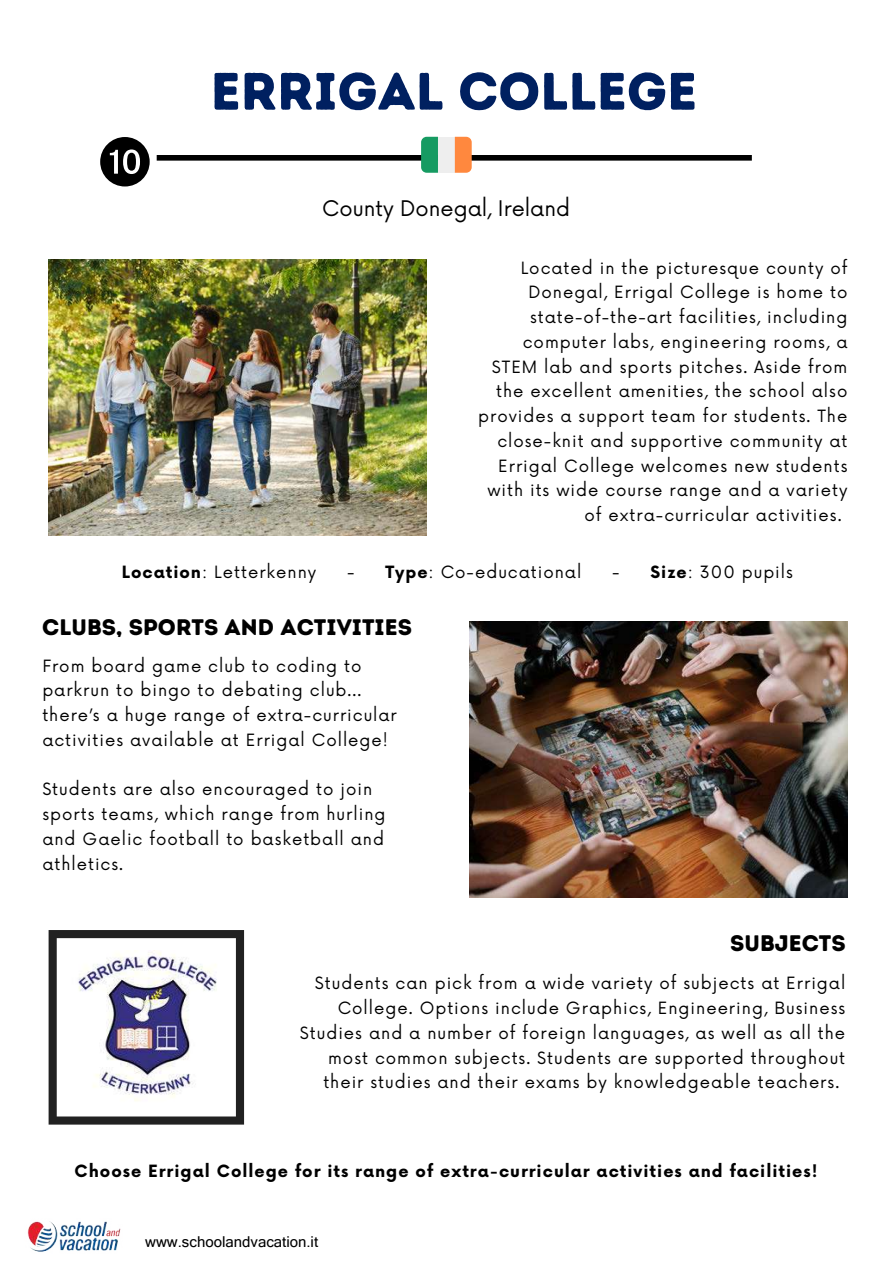
<style>
.page{position:relative;width:893px;height:1264px;background:#fff}
.page>*{position:absolute;margin:0;border:0;box-sizing:border-box;transform-origin:0 0}
.t1{font:52.5px "Intro Rust Base";color:#002060}
.t2{font:22.5px "Intro Rust Base";color:#000}
.t3{font:21px "Now";color:#000}
.t4{font:16.5px/24.8px "Now";letter-spacing:.06em;color:#000}
.t5{font:700 16.5px "Now";letter-spacing:.06em;color:#000}
.t6{font:15px "Microsoft Sans Serif";color:#000}
.s1{font-weight:700}
</style>
<div class="page">
<div style="left:157px;top:155px;width:594px;height:6px;background:#000"></div>
<img style="left:48px;top:260px;width:378px;height:275px">
<svg style="left:49px;top:930px;width:195px;height:194px"></svg>
<img style="left:469px;top:621px;width:378px;height:276px">
<svg style="left:421px;top:137px;width:17px;height:36px"></svg>
<div style="left:438px;top:137px;width:17px;height:36px;background:#eee"></div>
<svg style="left:455px;top:137px;width:16px;height:36px"></svg>
<img style="left:65px;top:950px;width:162px;height:153px">
<svg style="left:100px;top:137px;width:50px;height:49px"></svg>
<img style="left:27px;top:1221px;width:94px;height:31px">
<h1 class="t1" style="left:211px;top:60px;width:488px">ERRIGAL COLLEGE</h1>
<p class="t3" style="left:322px;top:196px;width:249px">County Donegal, Ireland</p>
<p class="t4" style="left:520px;top:256px;width:328px">Located in the picturesque county of</p>
<p class="t4" style="left:528px;top:281px;width:320px">Donegal, Errigal College is home to</p>
<p class="t4" style="left:530px;top:305px;width:319px">state-of-the-art facilities, including</p>
<p class="t4" style="left:522px;top:330px;width:326px">computer labs, engineering rooms, a</p>
<p class="t4" style="left:492px;top:355px;width:357px">STEM lab and sports pitches. Aside from</p>
<p class="t4" style="left:496px;top:380px;width:353px">the excellent amenities, the school also</p>
<p class="t4" style="left:478px;top:404px;width:371px">provides a support team for students. The</p>
<p class="t4" style="left:497px;top:429px;width:351px">close-knit and supportive community at</p>
<p class="t4" style="left:498px;top:454px;width:351px">Errigal College welcomes new students</p>
<p class="t4" style="left:487px;top:479px;width:361px">with its wide course range and a variety</p>
<p class="t4" style="left:584px;top:503px;width:258px">of extra-curricular activities.</p>
<p class="t4" style="left:122px;top:560px;width:196px"><span class="s1">Location</span>: Letterkenny</p>
<p class="t4" style="left:347px;top:560px;width:236px">- <span class="s1">Type</span>: Co-educational</p>
<p class="t4" style="left:612px;top:560px;width:182px">- <span class="s1">Size</span>: 300 pupils</p>
<h2 class="t2" style="left:42px;top:613px;width:371px">CLUBS, SPORTS AND ACTIVITIES</h2>
<p class="t4" style="left:42px;top:654px;width:356px">From board game club to coding to parkrun to bingo to debating club... there’s a huge range of extra-curricular activities available at Errigal College!</p>
<p class="t4" style="left:42px;top:777px;width:345px">Students are also encouraged to join sports teams, which range from hurling and Gaelic football to basketball and athletics.</p>
<h2 class="t2" style="left:730px;top:930px;width:117px">SUBJECTS</h2>
<p class="t4" style="left:315px;top:971px;width:532px">Students can pick from a wide variety of subjects at Errigal</p>
<p class="t4" style="left:338px;top:996px;width:509px">College. Options include Graphics, Engineering, Business</p>
<p class="t4" style="left:300px;top:1021px;width:547px">Studies and a number of foreign languages, as well as all the</p>
<p class="t4" style="left:328px;top:1046px;width:518px">most common subjects. Students are supported throughout</p>
<p class="t4" style="left:323px;top:1070px;width:517px">their studies and their exams by knowledgeable teachers.</p>
<p class="t5" style="left:75px;top:1161px;width:744px">Choose Errigal College for its range of extra-curricular activities and facilities!</p>
<p class="t6" style="left:145px;top:1232px;width:174px">www.schoolandvacation.it</p>
</div>
